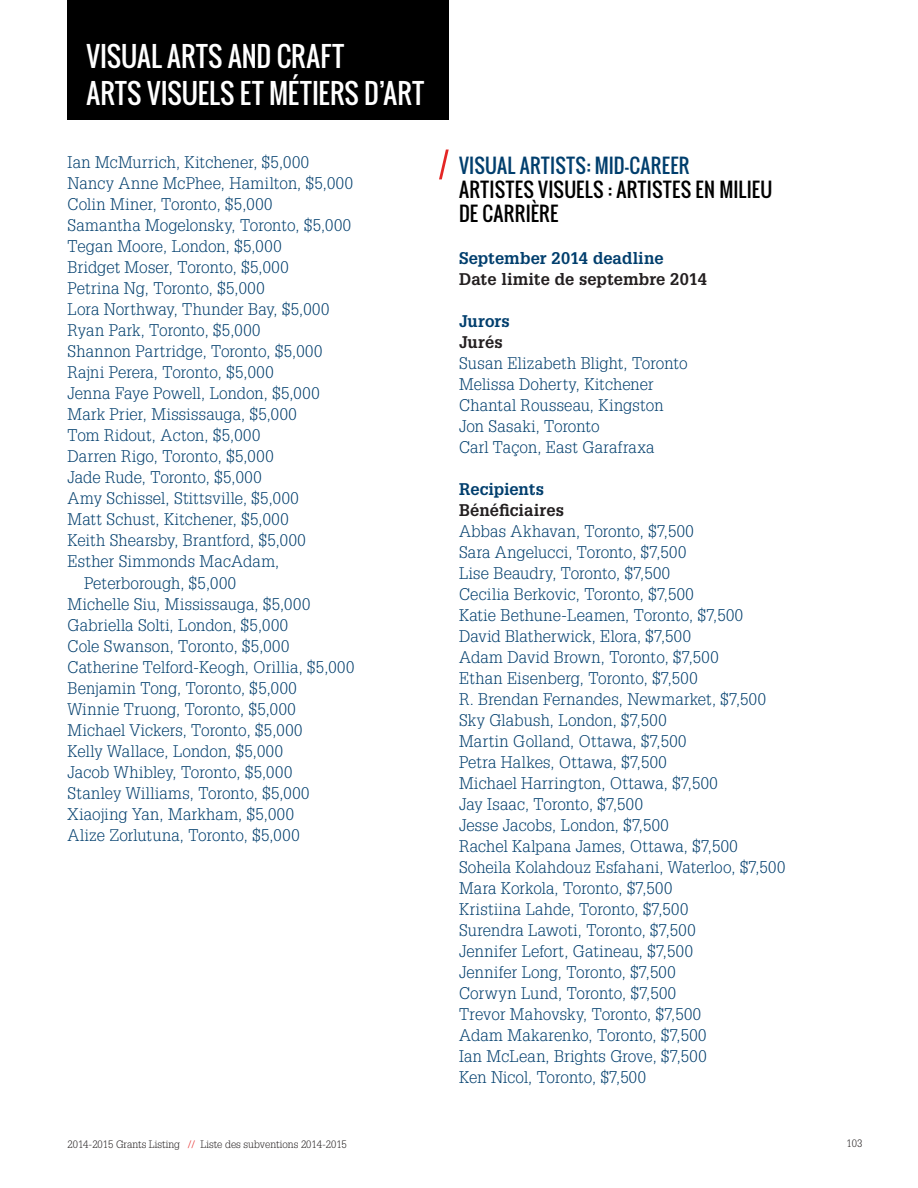
<style>
.page{position:relative;width:918px;height:1188px;background:#fff}
.page>*{position:absolute;margin:0;border:0;box-sizing:border-box;transform-origin:0 0}
.t1{font:27px/36.6px "Lhckcb Bxyjvm Wvgpqx Sglnth Oswald";letter-spacing:.01em;color:#fff}
.t2{font:19.5px/24px "Lhckcb Bxyjvm Wvgpqx Sglnth Oswald";letter-spacing:.02em;color:#000}
.t3{font:19.5px "Lhckcb Bxyjvm Wvgpqx Sglnth Oswald";letter-spacing:.02em;color:#003e6d}
.t4{font:300 16.5px/21px "Mdxygs Sqndrh Gglbtm Mhrxyt Glypha LT Std";letter-spacing:.01em;color:#003e6d}
.t5{font:700 16.5px "Bhdwyv Hbnnbb Rlyjlw Ctvhnl Glypha LT Std";letter-spacing:.005em;color:#231f20}
.t6{font:700 16.5px "Bhdwyv Hbnnbb Rlyjlw Ctvhnl Glypha LT Std";color:#003e6d}
.t7{font:300 10.5px "Wyqxlj Grxbrj Bjkrtg Vnvrcb Glypha LT Std";color:#231f20}
.t8{font:300 10.5px "Mdxygs Sqndrh Gglbtm Mhrxyt Glypha LT Std";color:#231f20}
.s1{color:#e42625}
</style>
<div class="page">
<div style="left:68px;top:0;width:381px;height:120px;background:#000"></div>
<svg style="left:439px;top:150px;width:10px;height:29px"></svg>
<h1 class="t1" style="left:86px;top:38px;width:339px">VISUAL ARTS AND CRAFT<br>ARTS VISUELS ET MÉTIERS D’ART</h1>
<p class="t4" style="left:68px;top:152px;width:243px">Ian McMurrich, Kitchener, $5,000</p>
<p class="t4" style="left:68px;top:173px;width:287px">Nancy Anne McPhee, Hamilton, $5,000</p>
<p class="t4" style="left:68px;top:194px;width:206px">Colin Miner, Toronto, $5,000</p>
<p class="t4" style="left:68px;top:215px;width:285px">Samantha Mogelonsky, Toronto, $5,000</p>
<p class="t4" style="left:68px;top:236px;width:216px">Tegan Moore, London, $5,000</p>
<p class="t4" style="left:68px;top:257px;width:223px">Bridget Moser, Toronto, $5,000</p>
<p class="t4" style="left:68px;top:278px;width:199px">Petrina Ng, Toronto, $5,000</p>
<p class="t4" style="left:68px;top:299px;width:263px">Lora Northway, Thunder Bay, $5,000</p>
<p class="t4" style="left:68px;top:320px;width:194px">Ryan Park, Toronto, $5,000</p>
<p class="t4" style="left:68px;top:341px;width:256px">Shannon Partridge, Toronto, $5,000</p>
<p class="t4" style="left:68px;top:362px;width:208px">Rajni Perera, Toronto, $5,000</p>
<p class="t4" style="left:68px;top:383px;width:254px">Jenna Faye Powell, London, $5,000</p>
<p class="t4" style="left:68px;top:404px;width:231px">Mark Prier, Mississauga, $5,000</p>
<p class="t4" style="left:68px;top:425px;width:194px">Tom Ridout, Acton, $5,000</p>
<p class="t4" style="left:68px;top:446px;width:208px">Darren Rigo, Toronto, $5,000</p>
<p class="t4" style="left:68px;top:467px;width:196px">Jade Rude, Toronto, $5,000</p>
<p class="t4" style="left:68px;top:488px;width:233px">Amy Schissel, Stittsville, $5,000</p>
<p class="t4" style="left:68px;top:509px;width:223px">Matt Schust, Kitchener, $5,000</p>
<p class="t4" style="left:68px;top:530px;width:240px">Keith Shearsby, Brantford, $5,000</p>
<p class="t4" style="left:68px;top:551px;width:213px">Esther Simmonds MacAdam,</p>
<p class="t4" style="left:84px;top:572px;width:154px">Peterborough, $5,000</p>
<p class="t4" style="left:68px;top:593px;width:244px">Michelle Siu, Mississauga, $5,000</p>
<p class="t4" style="left:68px;top:614px;width:222px">Gabriella Solti, London, $5,000</p>
<p class="t4" style="left:68px;top:635px;width:223px">Cole Swanson, Toronto, $5,000</p>
<p class="t4" style="left:68px;top:656px;width:288px">Catherine Telford-Keogh, Orillia, $5,000</p>
<p class="t4" style="left:68px;top:677px;width:231px">Benjamin Tong, Toronto, $5,000</p>
<p class="t4" style="left:68px;top:699px;width:230px">Winnie Truong, Toronto, $5,000</p>
<p class="t4" style="left:68px;top:720px;width:236px">Michael Vickers, Toronto, $5,000</p>
<p class="t4" style="left:68px;top:741px;width:217px">Kelly Wallace, London, $5,000</p>
<p class="t4" style="left:68px;top:762px;width:226px">Jacob Whibley, Toronto, $5,000</p>
<p class="t4" style="left:68px;top:783px;width:244px">Stanley Williams, Toronto, $5,000</p>
<p class="t4" style="left:68px;top:804px;width:228px">Xiaojing Yan, Markham, $5,000</p>
<p class="t4" style="left:68px;top:825px;width:234px">Alize Zorlutuna, Toronto, $5,000</p>
<p class="t3" style="left:459px;top:151px;width:232px">VISUAL ARTISTS: MID-CAREER</p>
<p class="t2" style="left:459px;top:177px;width:315px">ARTISTES VISUELS : ARTISTES EN MILIEU<br>DE CARRIÈRE</p>
<p class="t6" style="left:459px;top:248px;width:206px">September 2014 deadline</p>
<p class="t5" style="left:459px;top:269px;width:249px">Date limite de septembre 2014</p>
<p class="t6" style="left:459px;top:311px;width:52px">Jurors</p>
<p class="t5" style="left:459px;top:332px;width:45px">Jurés</p>
<p class="t4" style="left:459px;top:353px;width:230px">Susan Elizabeth Blight, Toronto<br>Melissa Doherty, Kitchener<br>Chantal Rousseau, Kingston<br>Jon Sasaki, Toronto<br>Carl Taçon, East Garafraxa</p>
<p class="t6" style="left:459px;top:479px;width:86px">Recipients</p>
<p class="t5" style="left:459px;top:500px;width:107px">Bénéficiaires</p>
<p class="t4" style="left:459px;top:521px;width:328px">Abbas Akhavan, Toronto, $7,500<br>Sara Angelucci, Toronto, $7,500<br>Lise Beaudry, Toronto, $7,500<br>Cecilia Berkovic, Toronto, $7,500<br>Katie Bethune-Leamen, Toronto, $7,500<br>David Blatherwick, Elora, $7,500<br>Adam David Brown, Toronto, $7,500<br>Ethan Eisenberg, Toronto, $7,500<br>R. Brendan Fernandes, Newmarket, $7,500<br>Sky Glabush, London, $7,500<br>Martin Golland, Ottawa, $7,500<br>Petra Halkes, Ottawa, $7,500<br>Michael Harrington, Ottawa, $7,500<br>Jay Isaac, Toronto, $7,500<br>Jesse Jacobs, London, $7,500<br>Rachel Kalpana James, Ottawa, $7,500<br>Soheila Kolahdouz Esfahani, Waterloo, $7,500<br>Mara Korkola, Toronto, $7,500<br>Kristiina Lahde, Toronto, $7,500<br>Surendra Lawoti, Toronto, $7,500<br>Jennifer Lefort, Gatineau, $7,500<br>Jennifer Long, Toronto, $7,500<br>Corwyn Lund, Toronto, $7,500<br>Trevor Mahovsky, Toronto, $7,500<br>Adam Makarenko, Toronto, $7,500<br>Ian McLean, Brights Grove, $7,500<br>Ken Nicol, Toronto, $7,500</p>
<p class="t7" style="left:68px;top:1138px;width:281px">2014-2015 Grants Listing <span class="s1">//</span> Liste des subventions 2014-2015</p>
<p class="t8" style="left:847px;top:1138px;width:17px">103</p>
</div>
